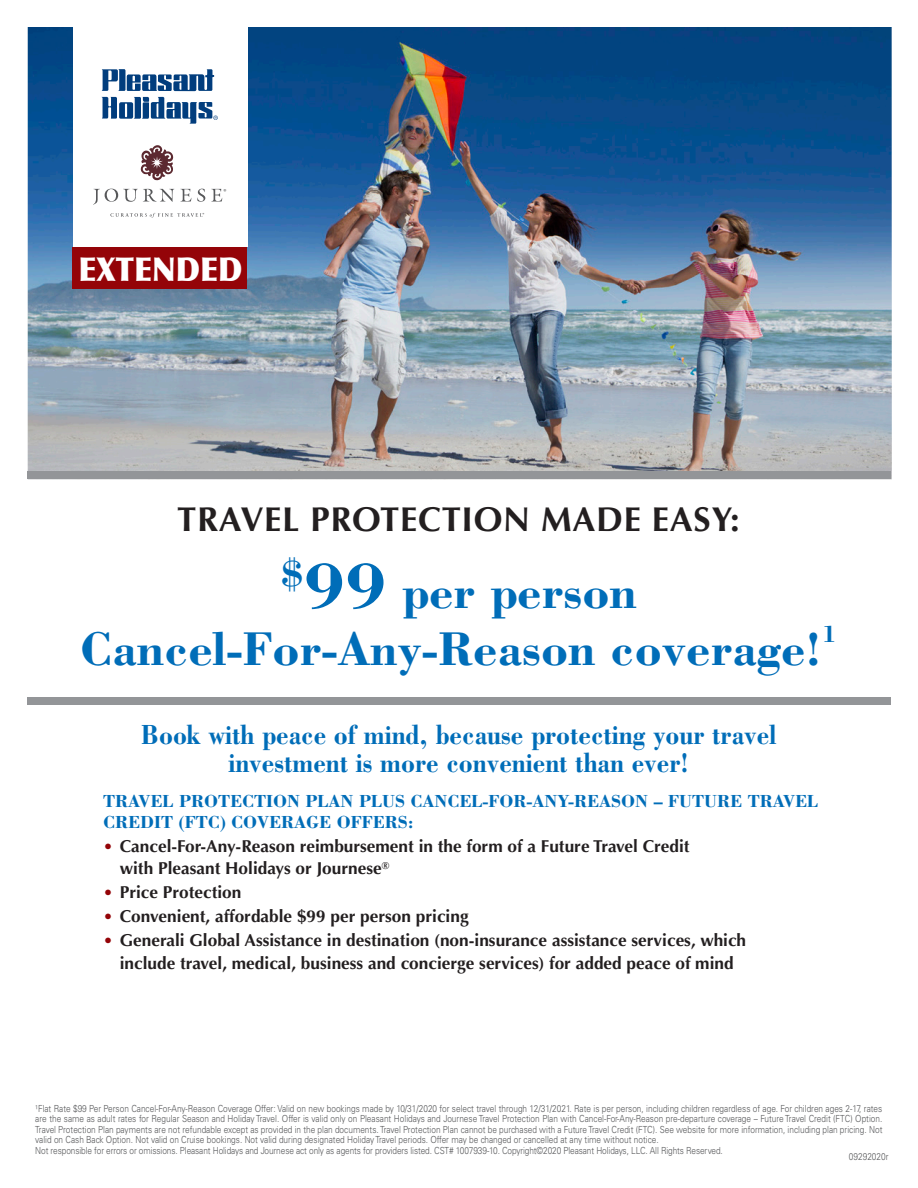
<style>
.page{position:relative;width:918px;height:1188px;background:#fff}
.page>*{position:absolute;margin:0;border:0;box-sizing:border-box;transform-origin:0 0}
.t1{font:700 48.75px "Bodoni Std";color:#006db8}
.t2{font:700 34.5px "Optima";letter-spacing:.02em;color:#231f20}
.t3{font:900 33px "Optima";color:#fff;scale:.9 1}
.t4{font:700 28.5px "Bodoni Std";color:#006db8;scale:.88 1}
.t5{font:700 24.45px "Bodoni Std";color:#006db8}
.t6{font:700 18px/21px "Bodoni Std";color:#006db8}
.t7{font:700 17.25px "Optima";color:#231f20}
.t8{font:300 9.75px/10.5px "Univers LT Std";letter-spacing:-.01em;color:#57585a;text-align:justify;scale:.85 1}
.t9{font:7.2px "Myriad Pro";color:#57585a}
.t10{font:4.5px "Myriad Pro";color:#57585a}
.s1{font-size:67.8px}
.s2{font-size:16.5px;color:#940408}
</style>
<div class="page">
<div style="left:27px;top:697px;width:864px;height:7px;background:#939598"></div>
<img style="left:28px;top:27px;width:864px;height:452px">
<div style="left:73px;top:27px;width:175px;height:219px;background:#fff"></div>
<svg style="left:102px;top:69px;width:112px;height:22px"></svg>
<svg style="left:101px;top:97px;width:117px;height:27px"></svg>
<svg style="left:93px;top:189px;width:81px;height:16px"></svg>
<svg style="left:180px;top:189px;width:11px;height:13px"></svg>
<svg style="left:197px;top:189px;width:8px;height:13px"></svg>
<svg style="left:211px;top:189px;width:11px;height:13px"></svg>
<svg style="left:110px;top:213px;width:93px;height:5px"></svg>
<svg style="left:141px;top:145px;width:32px;height:35px"></svg>
<div style="left:27px;top:472px;width:864px;height:7px;background:#939598"></div>
<div style="left:72px;top:247px;width:175px;height:41px;background:#940408"></div>
<p class="t10" style="left:202px;top:212px;width:3px">®</p>
<p class="t9" style="left:224px;top:187px;width:5px">®</p>
<p class="t3" style="left:78px;top:249px;width:184px">EXTENDED</p>
<p class="t2" style="left:177px;top:499px;width:564px">TRAVEL PROTECTION MADE EASY:</p>
<p class="t1" style="left:280px;top:562px;width:358px"><sup>$</sup><span class="s1">99</span> per person</p>
<p class="t1" style="left:80px;top:618px;width:743px">Cancel-For-Any-Reason coverage!</p>
<p class="t5" style="left:822px;top:619px;width:16px">1</p>
<p class="t4" style="left:141px;top:716px;width:723px">Book with peace of mind, because protecting your travel</p>
<p class="t4" style="left:228px;top:745px;width:525px">investment is more convenient than ever!</p>
<p class="t6" style="left:103px;top:790px;width:716px">TRAVEL PROTECTION PLAN PLUS CANCEL-FOR-ANY-REASON – FUTURE TRAVEL<br>CREDIT (FTC) COVERAGE OFFERS:</p>
<p class="t7" style="left:103px;top:836px;width:588px"><span class="s2">•</span> Cancel-For-Any-Reason reimbursement in the form of a Future Travel Credit</p>
<p class="t7" style="left:120px;top:859px;width:271px">with Pleasant Holidays or Journese<sup>®</sup></p>
<p class="t7" style="left:103px;top:883px;width:140px"><span class="s2">•</span> Price Protection</p>
<p class="t7" style="left:103px;top:907px;width:367px"><span class="s2">•</span> Convenient, affordable $99 per person pricing</p>
<p class="t7" style="left:103px;top:931px;width:644px"><span class="s2">•</span> Generali Global Assistance in destination (non-insurance assistance services, which</p>
<p class="t7" style="left:120px;top:953px;width:615px">include travel, medical, business and concierge services) for added peace of mind</p>
<p class="t8" style="left:35px;top:1103px;width:998px">1Flat Rate $99 Per Person Cancel-For-Any-Reason Coverage Offer: Valid on new bookings made by 10/31/2020 for select travel through 12/31/2021. Rate is per person, including children regardless of age. For children ages 2-17, rates are the same as adult rates for Regular Season and Holiday Travel. Offer is valid only on Pleasant Holidays and Journese Travel Protection Plan with Cancel-For-Any-Reason pre-departure coverage – Future Travel Credit (FTC) Option.<br>Travel Protection Plan payments are not refundable except as provided in the plan documents. Travel Protection Plan cannot be purchased with a Future Travel Credit (FTC). See website for more information, including plan pricing. Not valid on Cash Back Option. Not valid on Cruise bookings. Not valid during designated Holiday Travel periods. Offer may be changed or cancelled at any time without notice.</p>
<p class="t8" style="left:35px;top:1145px;width:810px">Not responsible for errors or omissions. Pleasant Holidays and Journese act only as agents for providers listed. CST# 1007939-10. Copyright©2020 Pleasant Holidays, LLC. All Rights Reserved.</p>
<p class="t8" style="left:849px;top:1151px;width:48px">09292020r</p>
</div>
